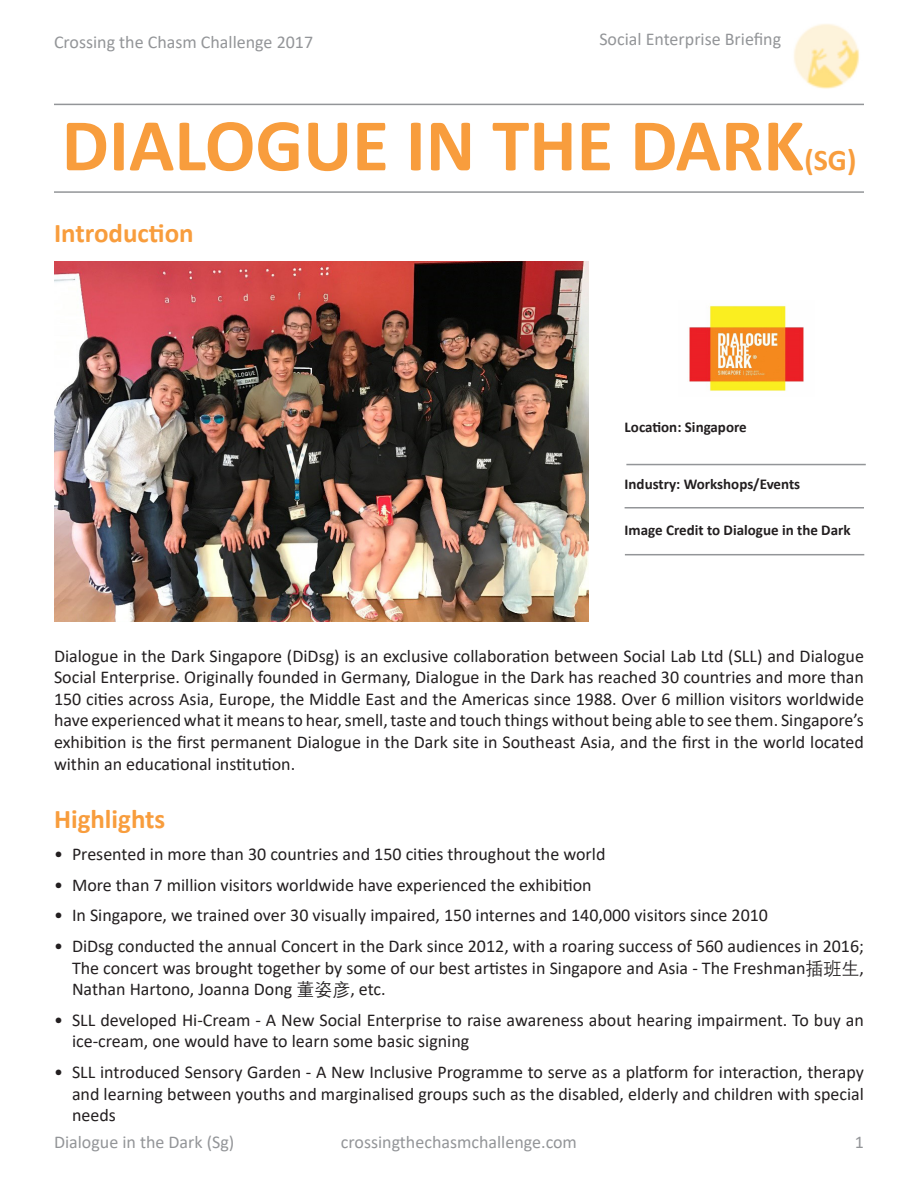
<style>
.page{position:relative;width:918px;height:1188px;background:#fff}
.page>*{position:absolute;margin:0;border:0;box-sizing:border-box;transform-origin:0 0}
.t1{font:700 75px "Calibri";color:#f89d3d}
.t2{font:700 30px "Calibri";color:#f89d3d}
.t3{font:700 27px "Calibri";color:#f89d3d}
.t4{font:18px/21.6px "Calibri";color:#231f20;text-align:justify}
.t5{font:18px "Calibri";color:#939598}
.t6{font:700 15px "Calibri";color:#231f20}
.s1{font-family:"Deng Xian"}
</style>
<div class="page">
<img style="left:794px;top:24px;width:65px;height:65px">
<hr style="left:54px;top:104px;width:810px;height:1px;background:#939598">
<hr style="left:54px;top:191px;width:810px;height:2px;background:#939598">
<img style="left:54px;top:262px;width:535px;height:360px">
<img style="left:689px;top:305px;width:115px;height:86px">
<hr style="left:626px;top:464px;width:240px;height:1px;background:#939598">
<hr style="left:625px;top:507px;width:239px;height:1px;background:#939598">
<hr style="left:625px;top:554px;width:239px;height:1px;background:#939598">
<p class="t5" style="left:54px;top:29px;width:261px">Crossing the Chasm Challenge 2017</p>
<p class="t5" style="left:599px;top:26px;width:183px">Social Enterprise Briefing</p>
<p class="t1" style="left:62px;top:92px;width:744px">DIALOGUE IN THE DARK</p>
<p class="t2" style="left:804px;top:139px;width:54px">(SG)</p>
<p class="t3" style="left:54px;top:214px;width:141px">Introduction</p>
<p class="t6" style="left:625px;top:416px;width:124px">Location: Singapore</p>
<p class="t6" style="left:625px;top:474px;width:177px">Industry: Workshops/Events</p>
<p class="t6" style="left:625px;top:520px;width:228px">Image Credit to Dialogue in the Dark</p>
<p class="t4" style="left:54px;top:644px;width:812px">Dialogue in the Dark Singapore (DiDsg) is an exclusive collaboration between Social Lab Ltd (SLL) and Dialogue Social Enterprise. Originally founded in Germany, Dialogue in the Dark has reached 30 countries and more than 150 cities across Asia, Europe, the Middle East and the Americas since 1988. Over 6 million visitors worldwide have experienced what it means to hear, smell, taste and touch things without being able to see them. Singapore’s exhibition is the first permanent Dialogue in the Dark site in Southeast Asia, and the first in the world located within an educational institution.</p>
<p class="t3" style="left:54px;top:800px;width:113px">Highlights</p>
<p class="t4" style="left:54px;top:843px;width:553px">• Presented in more than 30 countries and 150 cities throughout the world</p>
<p class="t4" style="left:54px;top:873px;width:539px">• More than 7 million visitors worldwide have experienced the exhibition</p>
<p class="t4" style="left:54px;top:904px;width:716px">• In Singapore, we trained over 30 visually impaired, 150 internes and 140,000 visitors since 2010</p>
<p class="t4" style="left:72px;top:935px;width:794px;text-indent:-18px">• DiDsg conducted the annual Concert in the Dark since 2012, with a roaring success of 560 audiences in 2016; The concert was brought together by some of our best artistes in Singapore and Asia - The Freshman<span class="s1">插班生</span>, Nathan Hartono, Joanna Dong <span class="s1">董姿彦</span>, etc.</p>
<p class="t4" style="left:72px;top:1008px;width:793px;text-indent:-18px">• SLL developed Hi-Cream - A New Social Enterprise to raise awareness about hearing impairment. To buy an ice-cream, one would have to learn some basic signing</p>
<p class="t4" style="left:72px;top:1061px;width:794px;text-indent:-18px">• SLL introduced Sensory Garden - A New Inclusive Programme to serve as a platform for interaction, therapy and learning between youths and marginalised groups such as the disabled, elderly and children with special needs</p>
<p class="t5" style="left:54px;top:1129px;width:182px">Dialogue in the Dark (Sg)</p>
<p class="t5" style="left:341px;top:1129px;width:238px">crossingthechasmchallenge.com</p>
<p class="t5" style="left:855px;top:1129px;width:11px">1</p>
</div>
